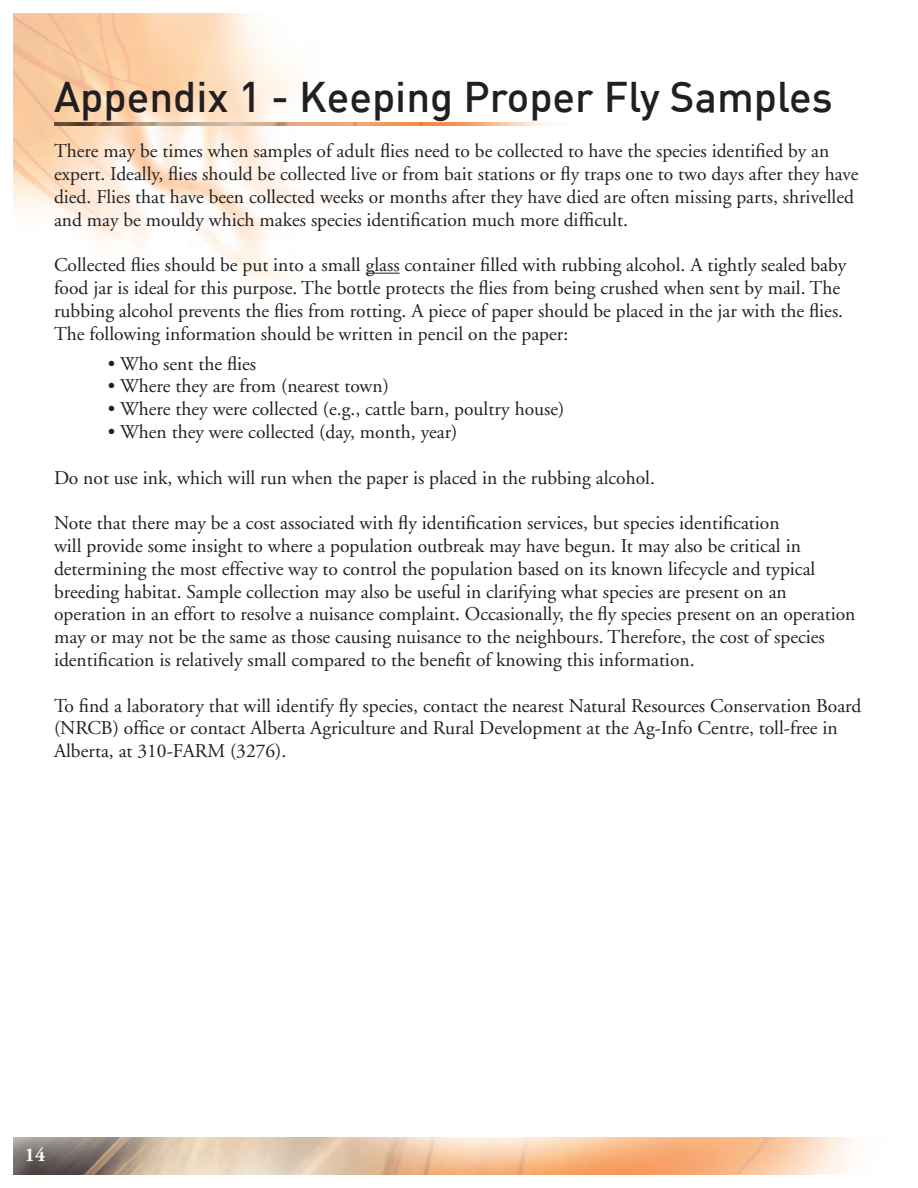
<style>
.page{position:relative;width:918px;height:1188px;background:#fff}
.page>*{position:absolute;margin:0;border:0;box-sizing:border-box;transform-origin:0 0}
.head1{font:500 42px "DIN";color:#231f20}
.body_text{font:19.5px/22.8px "Adobe Garamond";color:#231f20}
.bullet{font:19.5px "Adobe Garamond";color:#231f20}
.t1{font:700 19.5px "Adobe Garamond";color:#fff}
</style>
<div class="page">
<img style="left:14px;top:14px;width:359px;height:267px">
<img style="left:14px;top:1137px;width:843px;height:37px">
<img style="left:54px;top:123px;width:500px;height:3px">
<hr style="left:366px;top:273px;width:34px;height:1px;background:#231f20">
<p class="head1" style="left:54px;top:70px;width:780px">Appendix 1 - Keeping Proper Fly Samples</p>
<p class="body_text" style="left:54px;top:140px;width:806px">There may be times when samples of adult flies need to be collected to have the species identified by an expert. Ideally, flies should be collected live or from bait stations or fly traps one to two days after they have died. Flies that have been collected weeks or months after they have died are often missing parts, shrivelled and may be mouldy which makes species identification much more difficult.</p>
<p class="body_text" style="left:54px;top:254px;width:794px">Collected flies should be put into a small glass container filled with rubbing alcohol. A tightly sealed baby food jar is ideal for this purpose. The bottle protects the flies from being crushed when sent by mail. The rubbing alcohol prevents the flies from rotting. A piece of paper should be placed in the jar with the flies.<br>The following information should be written in pencil on the paper:</p>
<p class="bullet" style="left:108px;top:353px;width:150px">• Who sent the flies</p>
<p class="bullet" style="left:108px;top:376px;width:282px">• Where they are from (nearest town)</p>
<p class="bullet" style="left:108px;top:399px;width:458px">• Where they were collected (e.g., cattle barn, poultry house)</p>
<p class="bullet" style="left:108px;top:421px;width:351px">• When they were collected (day, month, year)</p>
<p class="body_text" style="left:54px;top:466px;width:602px">Do not use ink, which will run when the paper is placed in the rubbing alcohol.</p>
<p class="body_text" style="left:54px;top:512px;width:803px">Note that there may be a cost associated with fly identification services, but species identification<br>will provide some insight to where a population outbreak may have begun. It may also be critical in determining the most effective way to control the population based on its known lifecycle and typical breeding habitat. Sample collection may also be useful in clarifying what species are present on an operation in an effort to resolve a nuisance complaint. Occasionally, the fly species present on an operation may or may not be the same as those causing nuisance to the neighbours. Therefore, the cost of species identification is relatively small compared to the benefit of knowing this information.</p>
<p class="body_text" style="left:54px;top:694px;width:809px">To find a laboratory that will identify fly species, contact the nearest Natural Resources Conservation Board (NRCB) office or contact Alberta Agriculture and Rural Development at the Ag-Info Centre, toll-free in<br>Alberta, at 310-FARM (3276).</p>
<p class="t1" style="left:25px;top:1145px;width:22px">14</p>
</div>
